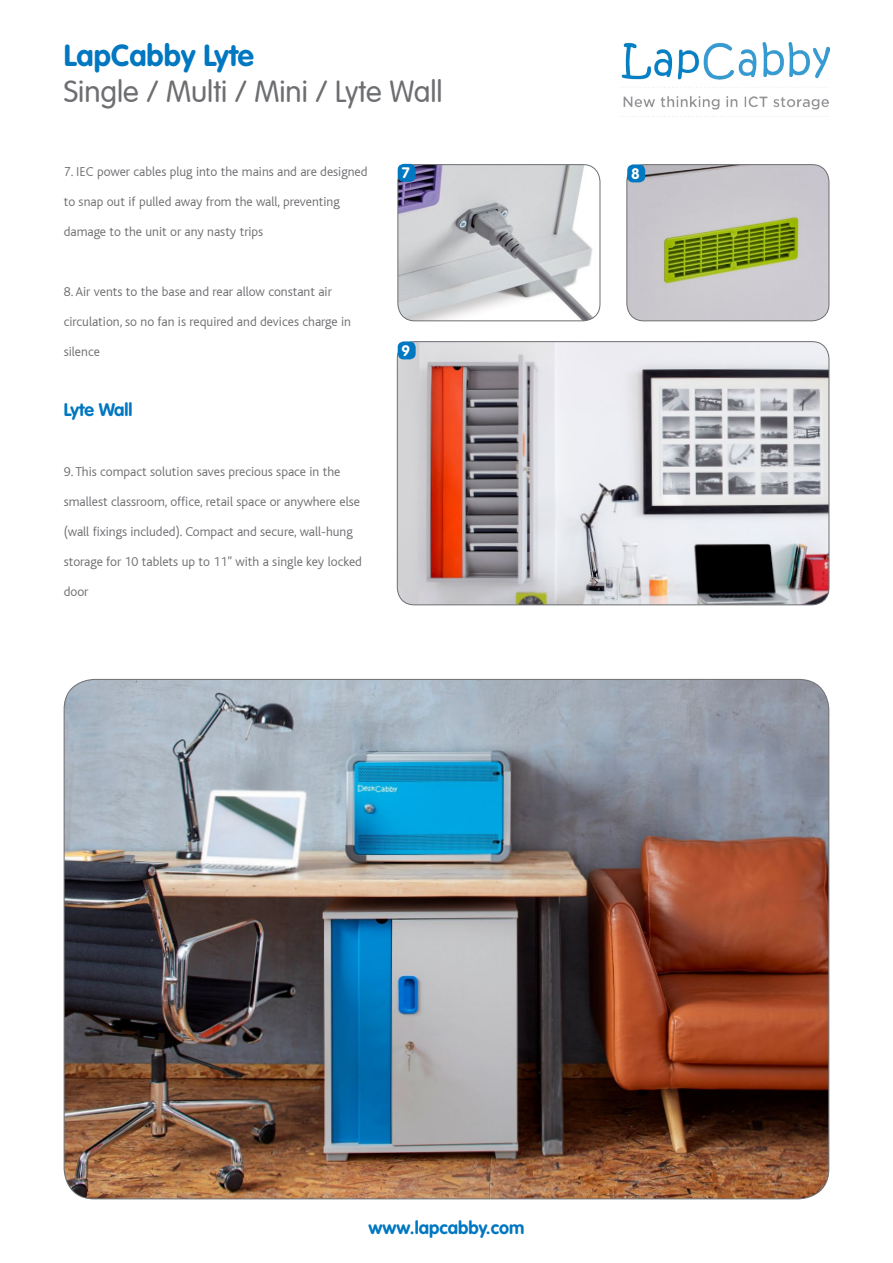
<style>
.page{position:relative;width:893px;height:1263px;background:#fff}
.page>*{position:absolute;margin:0;border:0;box-sizing:border-box;transform-origin:0 0}
.t1{font:300 30px "VAG Rounded";color:#6d6e71}
.t2{font:700 30px "VAG Rounded Std";color:#0077c1}
.t3{font:700 18px "VAG Rounded Std";color:#0077c1}
.t4{font:700 15px "VAG Rounded Std";color:#fff}
.t5{font:300 13.5px "Bliss";color:#6d6e71}
</style>
<div class="page">
<img style="left:627px;top:165px;width:202px;height:156px">
<div style="left:627px;top:164px;width:202px;height:157px;border:1px solid #6d6e71;border-radius:17px"></div>
<img style="left:397px;top:342px;width:432px;height:263px">
<div style="left:397px;top:341px;width:432px;height:264px;border:1px solid #6d6e71;border-radius:17px"></div>
<img style="left:64px;top:679px;width:765px;height:520px">
<img style="left:398px;top:165px;width:202px;height:156px">
<div style="left:398px;top:164px;width:202px;height:157px;border:1px solid #6d6e71;border-radius:17px"></div>
<div style="left:398px;top:164px;width:18px;height:18px;background:#0077c1;border-radius:6px"></div>
<div style="left:627px;top:164px;width:18px;height:18px;background:#0077c1;border-radius:6px"></div>
<div style="left:398px;top:341px;width:18px;height:18px;background:#0077c1;border-radius:6px"></div>
<img style="left:621px;top:43px;width:208px;height:67px">
<h1 class="t2" style="left:64px;top:37px;width:192px">LapCabby Lyte</h1>
<h1 class="t1" style="left:64px;top:74px;width:380px">Single / Multi / Mini / Lyte Wall</h1>
<p class="t5" style="left:64px;top:164px;width:305px">7. IEC power cables plug into the mains and are designed</p>
<p class="t5" style="left:64px;top:194px;width:277px">to snap out if pulled away from the wall, preventing</p>
<p class="t5" style="left:64px;top:224px;width:201px">damage to the unit or any nasty trips</p>
<p class="t5" style="left:64px;top:284px;width:270px">8. Air vents to the base and rear allow constant air</p>
<p class="t5" style="left:64px;top:314px;width:289px">circulation, so no fan is required and devices charge in</p>
<p class="t5" style="left:64px;top:344px;width:38px">silence</p>
<h2 class="t3" style="left:64px;top:399px;width:70px">Lyte Wall</h2>
<p class="t5" style="left:64px;top:464px;width:278px">9. This compact solution saves precious space in the</p>
<p class="t5" style="left:64px;top:494px;width:298px">smallest classroom, office, retail space or anywhere else</p>
<p class="t5" style="left:64px;top:524px;width:291px">(wall fixings included). Compact and secure, wall-hung</p>
<p class="t5" style="left:64px;top:554px;width:300px">storage for 10 tablets up to 11” with a single key locked</p>
<p class="t5" style="left:64px;top:584px;width:26px">door</p>
<p class="t4" style="left:402px;top:164px;width:10px">7</p>
<p class="t4" style="left:631px;top:165px;width:10px">8</p>
<p class="t4" style="left:402px;top:342px;width:10px">9</p>
<h2 class="t3" style="left:368px;top:1217px;width:157px">www.lapcabby.com</h2>
</div>
